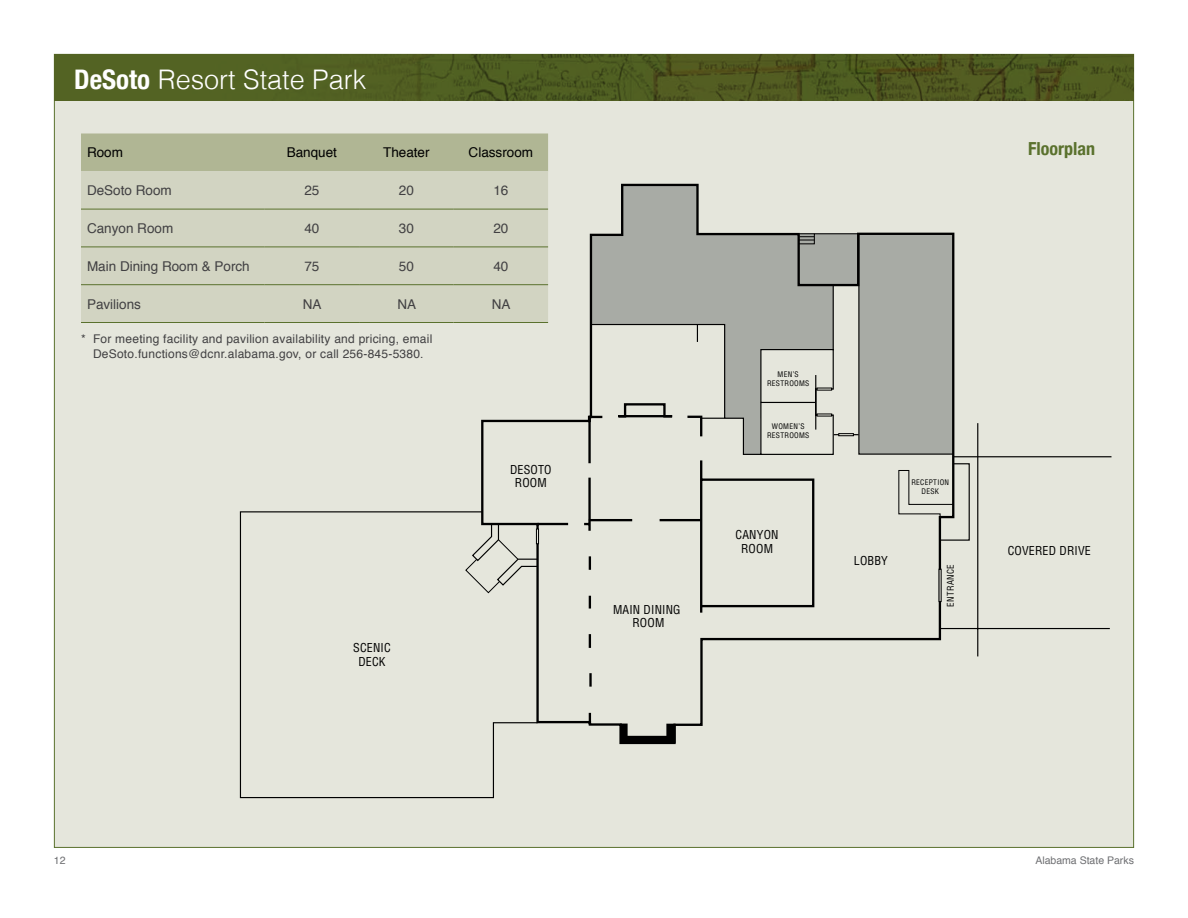
<style>
.page{position:relative;width:1188px;height:918px;background:#fff}
.page>*{position:absolute;margin:0;border:0;box-sizing:border-box;transform-origin:0 0}
.t1{font:300 27px "Helvetica";color:#fff}
.t2{font:700 condensed 18px "Helvetica Neue";color:#5a712d}
.t3{font:13.5px "Helvetica";color:#414042}
.t4{font:13.5px "Helvetica";color:#000}
.t5{font:12px/15px "Helvetica";letter-spacing:.02em;color:#414042;text-align:center}
.t6{font:condensed 12px/13.5px "Helvetica LT Std";letter-spacing:.015em;color:#000;text-align:center}
.t7{font:10.5px "Helvetica";color:#6d6e71}
.t8{font:condensed 9px "Helvetica LT Std";letter-spacing:.04em;color:#000}
.t9{font:condensed 7.5px/9px "Helvetica LT Std";letter-spacing:.04em;color:#000;text-align:center}
.s1{font-family:"Helvetica Neue";font-weight:700;font-stretch:condensed}
</style>
<div class="page">
<div style="left:54px;top:54px;width:1080px;height:794px;background:#e5e6dc;border:1px solid #5a712d"></div>
<img style="left:54px;top:54px;width:1080px;height:46px">
<svg style="left:481px;top:184px;width:475px;height:457px"></svg>
<svg style="left:590px;top:233px;width:365px;height:223px"></svg>
<svg style="left:240px;top:434px;width:620px;height:364px"></svg>
<svg style="left:465px;top:539px;width:54px;height:54px"></svg>
<svg style="left:798px;top:233px;width:61px;height:12px"></svg>
<hr style="left:817px;top:414px;width:15px;height:3px;background:#fff">
<hr style="left:816px;top:388px;width:16px;height:3px;background:#fff">
<div style="left:838px;top:433px;width:16px;height:3px;background:#fff;border:1px solid #000"></div>
<div style="left:536px;top:529px;width:3px;height:15px;background:#fff;border:1px solid #000"></div>
<hr style="left:939px;top:569px;width:3px;height:33px;background:#fff">
<hr style="left:589px;top:519px;width:43px;height:2px;background:#000">
<svg style="left:898px;top:463px;width:72px;height:78px"></svg>
<hr style="left:954px;top:456px;width:158px;height:1px;background:#000">
<hr style="left:941px;top:628px;width:169px;height:1px;background:#000">
<hr style="left:977px;top:423px;width:1px;height:233px;background:#000">
<div style="left:81px;top:134px;width:467px;height:37px;background:#b0b694"></div>
<div style="left:81px;top:171px;width:467px;height:151px;background:#d2d4c2"></div>
<hr style="left:81px;top:209px;width:184px;height:1px;background:#5a712d">
<hr style="left:265px;top:209px;width:94px;height:1px;background:#5a712d">
<hr style="left:359px;top:209px;width:95px;height:1px;background:#5a712d">
<hr style="left:454px;top:209px;width:94px;height:1px;background:#5a712d">
<hr style="left:81px;top:247px;width:184px;height:1px;background:#5a712d">
<hr style="left:265px;top:247px;width:94px;height:1px;background:#5a712d">
<hr style="left:359px;top:247px;width:95px;height:1px;background:#5a712d">
<hr style="left:454px;top:247px;width:94px;height:1px;background:#5a712d">
<hr style="left:81px;top:284px;width:184px;height:1px;background:#5a712d">
<hr style="left:265px;top:284px;width:94px;height:1px;background:#5a712d">
<hr style="left:359px;top:284px;width:95px;height:1px;background:#5a712d">
<hr style="left:454px;top:284px;width:94px;height:1px;background:#5a712d">
<hr style="left:81px;top:322px;width:184px;height:1px;background:#5a712d">
<hr style="left:265px;top:322px;width:94px;height:1px;background:#5a712d">
<hr style="left:359px;top:322px;width:95px;height:1px;background:#5a712d">
<hr style="left:454px;top:322px;width:94px;height:1px;background:#5a712d">
<h1 class="t1" style="left:74px;top:57px;width:294px"><span class="s1">DeSoto</span> Resort State Park</h1>
<p class="t4" style="left:87px;top:142px;width:38px">Room</p>
<p class="t4" style="left:287px;top:142px;width:52px">Banquet</p>
<p class="t4" style="left:383px;top:142px;width:48px">Theater</p>
<p class="t4" style="left:469px;top:142px;width:66px">Classroom</p>
<p class="t3" style="left:87px;top:180px;width:86px">DeSoto Room</p>
<p class="t3" style="left:304px;top:180px;width:17px">25</p>
<p class="t3" style="left:399px;top:180px;width:17px">20</p>
<p class="t3" style="left:493px;top:180px;width:17px">16</p>
<p class="t3" style="left:87px;top:218px;width:88px">Canyon Room</p>
<p class="t3" style="left:304px;top:218px;width:17px">40</p>
<p class="t3" style="left:399px;top:218px;width:17px">30</p>
<p class="t3" style="left:493px;top:218px;width:17px">20</p>
<p class="t3" style="left:87px;top:256px;width:164px">Main Dining Room &amp; Porch</p>
<p class="t3" style="left:304px;top:256px;width:17px">75</p>
<p class="t3" style="left:399px;top:256px;width:17px">50</p>
<p class="t3" style="left:493px;top:256px;width:17px">40</p>
<p class="t3" style="left:87px;top:294px;width:56px">Pavilions</p>
<p class="t3" style="left:303px;top:294px;width:20px">NA</p>
<p class="t3" style="left:397px;top:294px;width:20px">NA</p>
<p class="t3" style="left:492px;top:294px;width:20px">NA</p>
<p class="t5" style="left:81px;top:331px;width:353px">* For meeting facility and pavilion availability and pricing, email<br>DeSoto.functions@dcnr.alabama.gov, or call 256-845-5380.</p>
<p class="t6" style="left:353px;top:641px;width:39px">SCENIC<br>DECK</p>
<p class="t6" style="left:510px;top:463px;width:43px">DESOTO<br>ROOM</p>
<h2 class="t2" style="left:1028px;top:138px;width:68px">Floorplan</h2>
<p class="t6" style="left:613px;top:603px;width:69px">MAIN DINING<br>ROOM</p>
<p class="t9" style="left:767px;top:370px;width:44px">MEN’S<br>RESTROOMS</p>
<p class="t9" style="left:767px;top:422px;width:44px">WOMEN’S<br>RESTROOMS</p>
<p class="t6" style="left:736px;top:528px;width:44px">CANYON<br>ROOM</p>
<p class="t9" style="left:911px;top:478px;width:39px">RECEPTION<br>DESK</p>
<p class="t6" style="left:854px;top:554px;width:36px">LOBBY</p>
<p class="t8" style="left:945px;top:607px;width:44px;rotate:-90deg">ENTRANCE</p>
<p class="t6" style="left:1008px;top:544px;width:85px">COVERED DRIVE</p>
<p class="t7" style="left:54px;top:852px;width:13px">12</p>
<p class="t7" style="left:1035px;top:852px;width:100px">Alabama State Parks</p>
</div>
